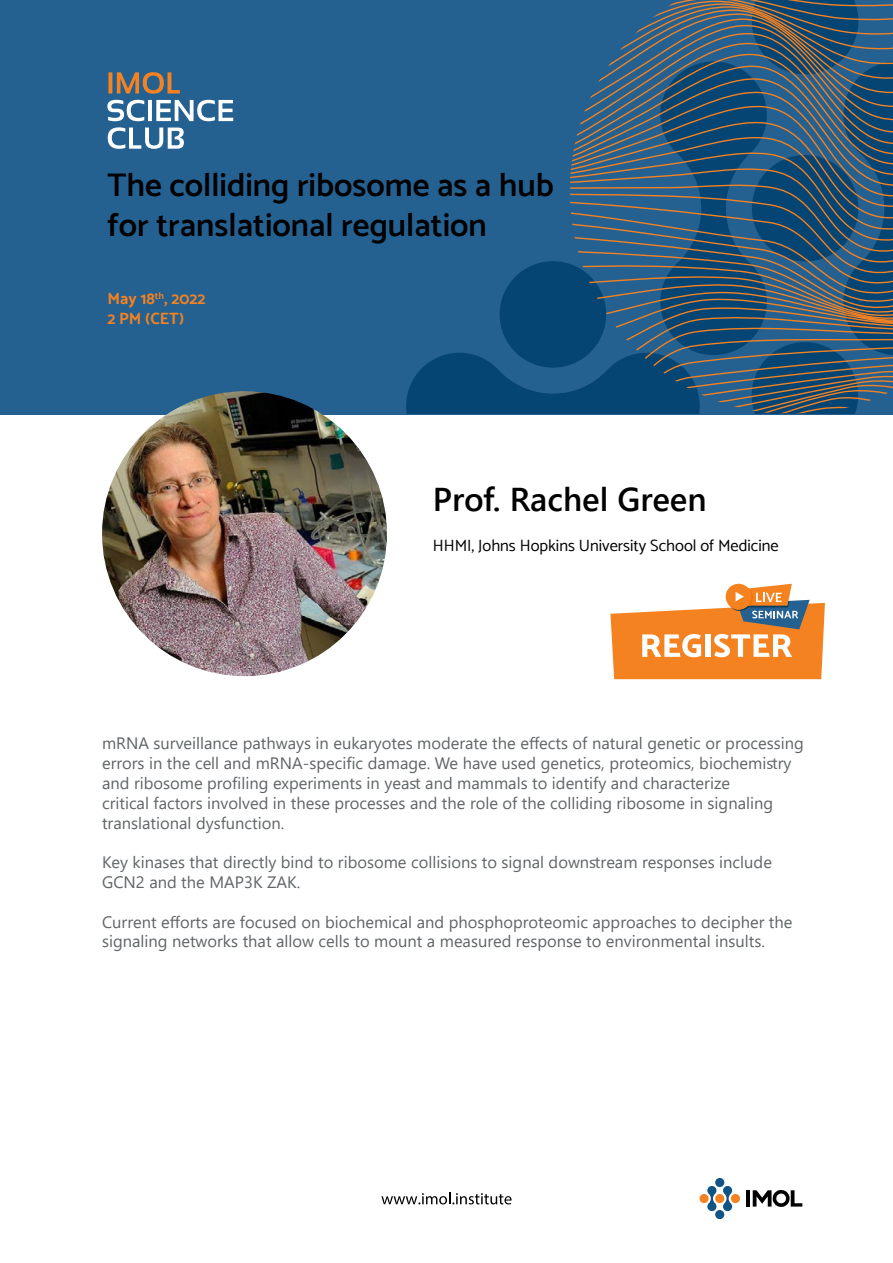
<style>
.page{position:relative;width:893px;height:1263px;background:#fff}
.page>*{position:absolute;margin:0;border:0;box-sizing:border-box;transform-origin:0 0}
.t1{font:600 33px/39.6px "Catamaran";color:#000}
.t2{font:600 33px "Segoe UI";color:#000}
.t3{font:16.5px/19.8px "Segoe UI";color:#606466}
.t4{font:16.5px "Catamaran";color:#000}
.t5{font:700 16.5px/19.8px "Catamaran";color:#f58220}
.t6{font:700 9.6px "Catamaran";color:#f58220}
.s1{font-size:16.5px}
</style>
<div class="page">
<div style="left:0;top:0;width:893px;height:414px;background:#246191"></div>
<svg style="left:406px;top:261px;width:164px;height:152px"></svg>
<svg style="left:610px;top:584px;width:215px;height:95px"></svg>
<img style="left:102px;top:391px;width:285px;height:285px;border-radius:142px">
<svg style="left:723px;top:1186px;width:9px;height:25px"></svg>
<div style="left:731px;top:1194px;width:9px;height:9px;background:#f58221;border-radius:50%"></div>
<div style="left:715px;top:1194px;width:9px;height:9px;background:#f58221;border-radius:50%"></div>
<div style="left:715px;top:1178px;width:9px;height:9px;background:#0f5485;border-radius:50%"></div>
<div style="left:715px;top:1210px;width:9px;height:9px;background:#0f5485;border-radius:50%"></div>
<hr style="left:746px;top:1190px;width:4px;height:16px;background:#000">
<svg style="left:753px;top:1190px;width:49px;height:17px"></svg>
<svg style="left:707px;top:1186px;width:9px;height:25px"></svg>
<div style="left:699px;top:1194px;width:10px;height:9px;background:#f58221;border-radius:50%"></div>
<svg style="left:381px;top:1192px;width:131px;height:12px"></svg>
<svg style="left:108px;top:127px;width:76px;height:22px"></svg>
<svg style="left:107px;top:100px;width:126px;height:21px"></svg>
<svg style="left:108px;top:72px;width:72px;height:22px"></svg>
<svg style="left:570px;top:0;width:323px;height:413px"></svg>
<h1 class="t1" style="left:107px;top:165px;width:448px">The colliding ribosome as a hub for translational regulation</h1>
<p class="t6" style="left:155px;top:288px;width:14px"><span class="s1">,</span>t h</p>
<p class="t5" style="left:107px;top:288px;width:78px">May 18<br>2 PM (CET(</p>
<p class="t5" style="left:171px;top:288px;width:36px">2022</p>
<h1 class="t2" style="left:433px;top:469px;width:275px">Prof. Rachel Green</h1>
<p class="t4" style="left:433px;top:533px;width:348px">HHMI, Johns Hopkins University School of Medicine</p>
<p class="t3" style="left:102px;top:732px;width:703px">mRNA surveillance pathways in eukaryotes moderate the effects of natural genetic or processing errors in the cell and mRNA-specific damage. We have used genetics, proteomics, biochemistry and ribosome profiling experiments in yeast and mammals to identify and characterize<br>critical factors involved in these processes and the role of the colliding ribosome in signaling translational dysfunction.</p>
<p class="t3" style="left:102px;top:851px;width:671px">Key kinases that directly bind to ribosome collisions to signal downstream responses include<br>GCN2 and the MAP K3 ZAK.</p>
<p class="t3" style="left:102px;top:910px;width:692px">Current efforts are focused on biochemical and phosphoproteomic approaches to decipher the signaling networks that allow cells to mount a measured response to environmental insults.</p>
</div>
